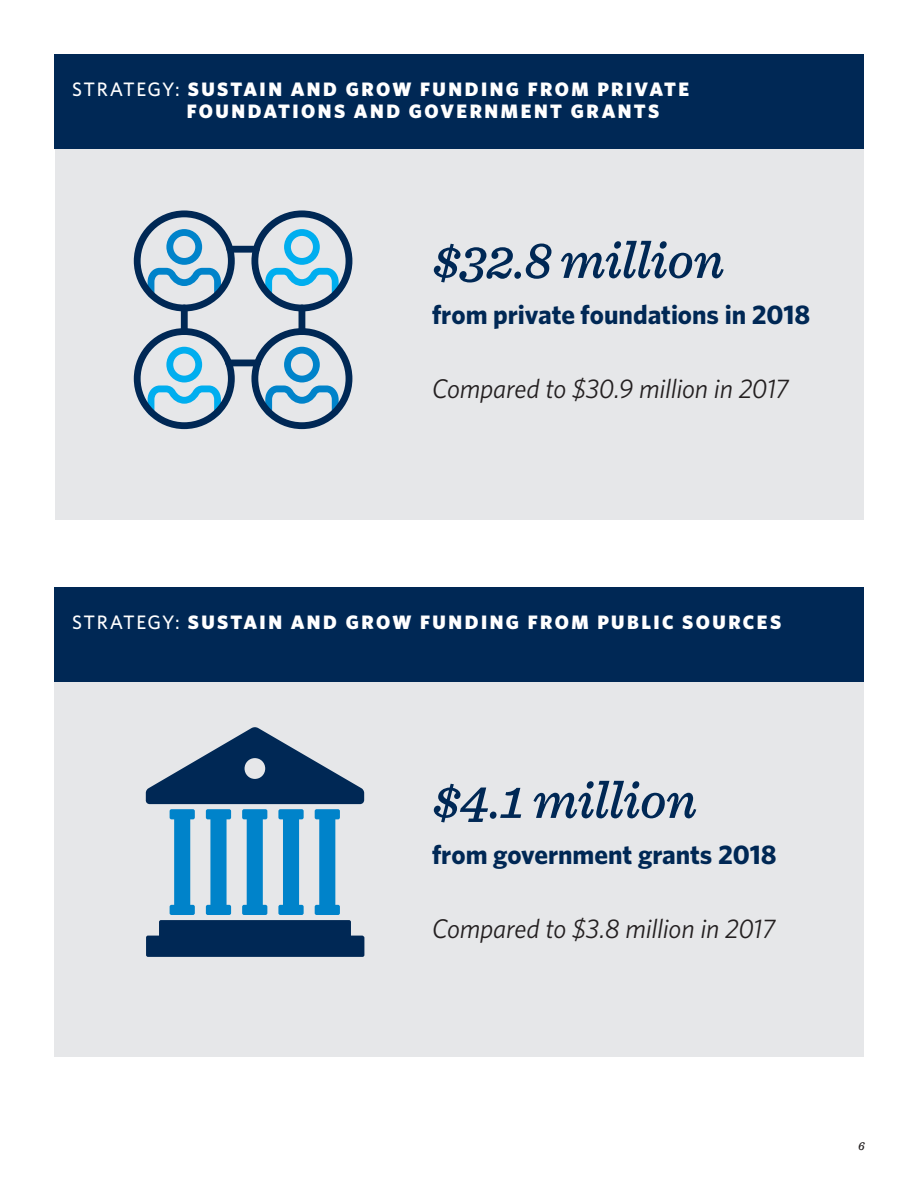
<style>
.page{position:relative;width:918px;height:1188px;background:#fff}
.page>*{position:absolute;margin:0;border:0;box-sizing:border-box;transform-origin:0 0}
.t1{font:italic 500 54px "Sentinel";letter-spacing:-.02em;color:#002855}
.body_text{font:italic 27px "Whitney";letter-spacing:-.01em;color:#231f20}
.body_text-2{font:700 27px "Whitney";color:#002855}
.Strategy_explain{font:900 19.5px "Whitney";letter-spacing:.125em;color:#fff}
.t2{font:italic 500 12.45px "Sentinel";color:#231f20}
.s1{font-weight:500}
</style>
<div class="page">
<div style="left:54px;top:587px;width:810px;height:470px;background:#e6e7e9"></div>
<div style="left:55px;top:54px;width:808px;height:465px;background:#e6e7e9"></div>
<div style="left:54px;top:54px;width:810px;height:94px;background:#002855"></div>
<div style="left:54px;top:587px;width:810px;height:95px;background:#002855"></div>
<svg style="left:134px;top:210px;width:101px;height:101px"></svg>
<svg style="left:251px;top:210px;width:101px;height:101px"></svg>
<div style="left:181px;top:305px;width:7px;height:30px;background:#002855;border-radius:3px"></div>
<div style="left:299px;top:305px;width:6px;height:30px;background:#002855;border-radius:3px"></div>
<div style="left:225px;top:360px;width:36px;height:6px;background:#002855;border-radius:3px"></div>
<div style="left:226px;top:246px;width:34px;height:7px;background:#002855;border-radius:3px"></div>
<svg style="left:251px;top:328px;width:101px;height:101px"></svg>
<svg style="left:134px;top:328px;width:101px;height:101px"></svg>
<svg style="left:146px;top:727px;width:218px;height:230px"></svg>
<p class="Strategy_explain" style="left:72px;top:77px;width:619px"><span class="s1">STRATEGY:</span> SUSTAIN AND GROW FUNDING FROM PRIVATE</p>
<p class="Strategy_explain" style="left:187px;top:100px;width:474px">FOUNDATIONS AND GOVERNMENT GRANTS</p>
<p class="t1" style="left:432px;top:219px;width:294px">$32.8 million</p>
<p class="body_text-2" style="left:432px;top:299px;width:380px">from private foundations in 2018</p>
<p class="body_text" style="left:432px;top:373px;width:358px">Compared to $30.9 million in 2017</p>
<p class="Strategy_explain" style="left:72px;top:611px;width:711px"><span class="s1">STRATEGY:</span> SUSTAIN AND GROW FUNDING FROM PUBLIC SOURCES</p>
<p class="t1" style="left:432px;top:759px;width:267px">$4.1 million</p>
<p class="body_text-2" style="left:432px;top:839px;width:346px">from government grants 2018</p>
<p class="body_text" style="left:432px;top:913px;width:345px">Compared to $3.8 million in 2017</p>
<p class="t2" style="left:858px;top:1136px;width:8px">6</p>
</div>
